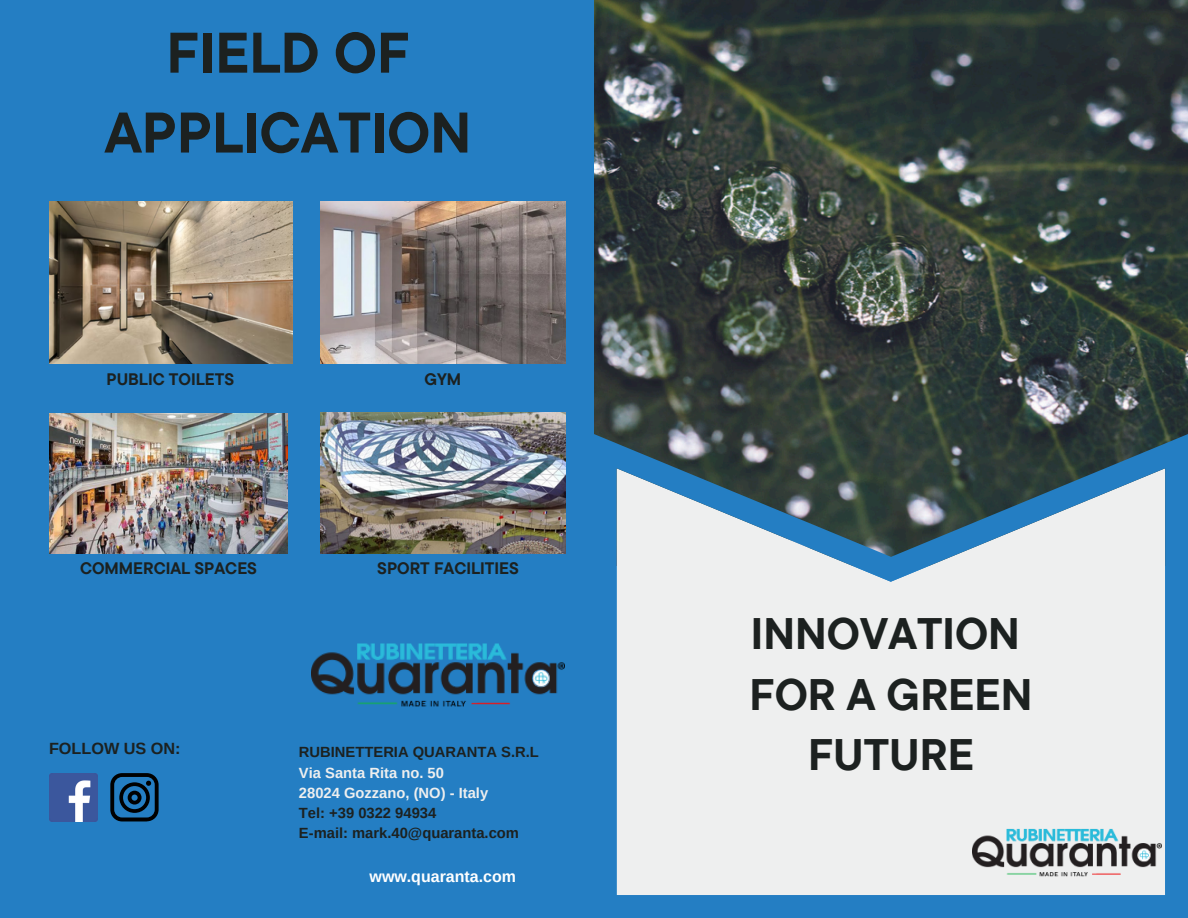
<style>
.page{position:relative;width:1188px;height:918px;background:#fff}
.page>*{position:absolute;margin:0;border:0;box-sizing:border-box;transform-origin:0 0}
.t1{font:700 57.15px/79.8px "TT Commons Pro";color:#1c2120;text-align:center}
.t2{font:700 43.95px/60.8px "TT Commons Pro";color:#1c2120;text-align:center}
.t3{font:700 16.65px "TT Commons Pro";color:#1c2120}
.t4{font:700 16.2px "Arimo";color:#1c2120}
.t5{font:700 16.05px "Arimo";color:#fff}
.t6{font:700 14.7px "Arimo";color:#1c2120}
.t7{font:700 14.7px "Arimo";color:#eeefef}
</style>
<div class="page">
<div style="left:0;top:0;width:594px;height:918px;background:#247ec3"></div>
<img style="left:594px;top:0;width:594px;height:434px">
<svg style="left:594px;top:434px;width:594px;height:484px;fill:#eeefef"></svg>
<img style="left:311px;top:618px;width:253px;height:116px">
<img style="left:49px;top:202px;width:243px;height:162px">
<img style="left:321px;top:202px;width:244px;height:162px">
<img style="left:49px;top:414px;width:239px;height:139px">
<img style="left:321px;top:413px;width:244px;height:140px">
<svg style="left:110px;top:773px;width:49px;height:48px"></svg>
<img style="left:49px;top:773px;width:48px;height:48px">
<img style="left:972px;top:810px;width:189px;height:86px">
<p class="t1" style="left:105px;top:11px;width:368px">FIELD OF<br>APPLICATION</p>
<p class="t3" style="left:107px;top:368px;width:129px">PUBLIC TOILETS</p>
<p class="t3" style="left:424px;top:368px;width:38px">GYM</p>
<p class="t3" style="left:80px;top:558px;width:178px">COMMERCIAL SPACES</p>
<p class="t3" style="left:377px;top:557px;width:143px">SPORT FACILITIES</p>
<h4 class="t4" style="left:49px;top:739px;width:133px">FOLLOW US ON:</h4>
<h2 class="t6" style="left:299px;top:744px;width:242px">RUBINETTERIA QUARANTA S.R.L</h2>
<p class="t7" style="left:299px;top:764px;width:147px">Via Santa Rita no. 50</p>
<h3 class="t7" style="left:299px;top:784px;width:191px">28024 Gozzano, (NO) - Italy</h3>
<h3 class="t6" style="left:299px;top:805px;width:139px">Tel: +39 0322 94934</h3>
<p class="t6" style="left:299px;top:825px;width:222px">E-mail: mark.40@quaranta.com</p>
<h3 class="t5" style="left:370px;top:868px;width:148px">www.quaranta.com</h3>
<p class="t2" style="left:750px;top:602px;width:284px">INNOVATION<br>FOR A GREEN<br>FUTURE</p>
</div>
